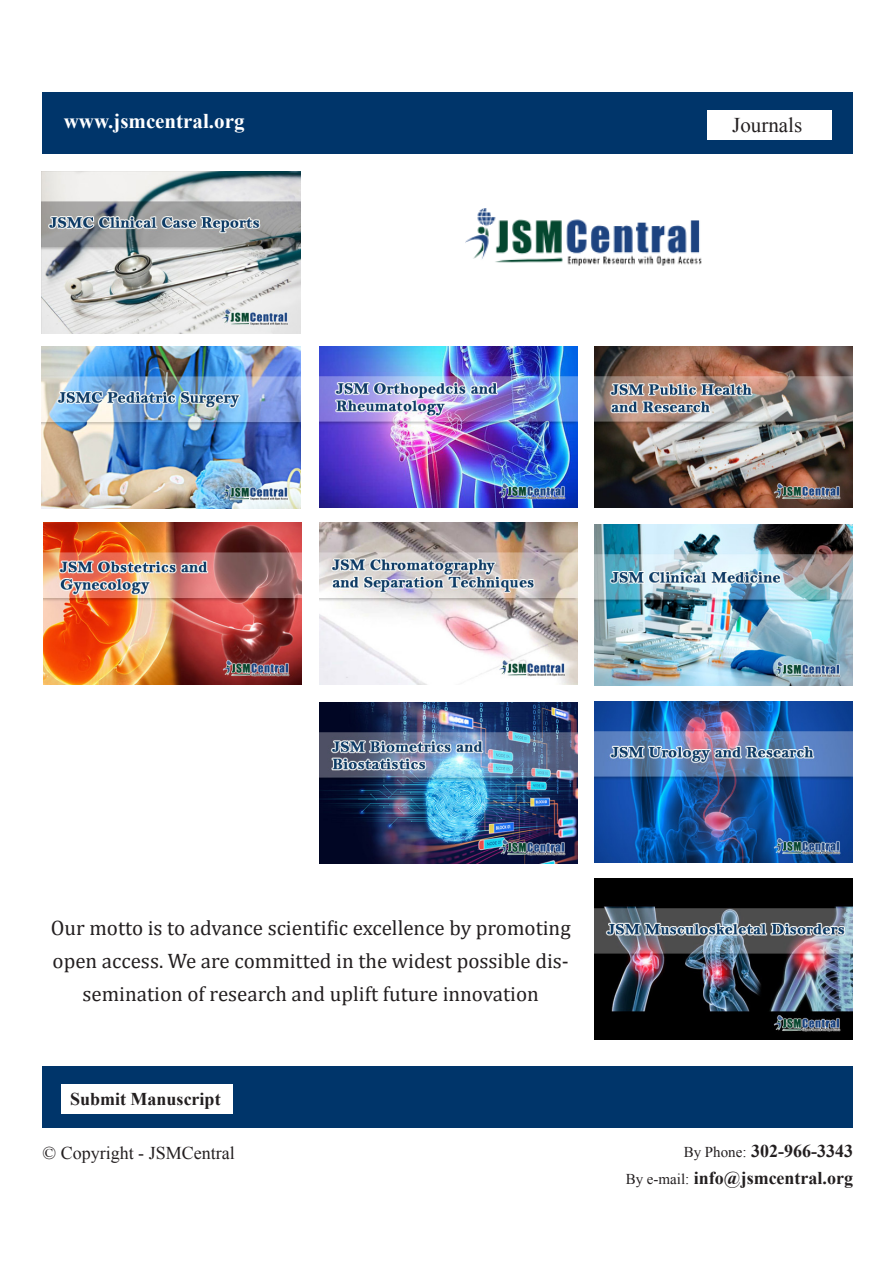
<style>
.page{position:relative;width:893px;height:1263px;background:#fff}
.page>*{position:absolute;margin:0;border:0;box-sizing:border-box;transform-origin:0 0}
.t1{font:21px/33px "Cambria";color:#231f20;text-align:center}
.t2{font:700 21px "Times New Roman";color:#fff}
.t3{font:21px "Times New Roman";color:#231f20}
.t4{font:700 18px "Times New Roman";color:#231f20}
.t5{font:18px "Times New Roman";color:#231f20}
.s1{font-weight:400;font-size:15px}
</style>
<div class="page">
<img style="left:466px;top:208px;width:236px;height:58px">
<img style="left:320px;top:702px;width:257px;height:161px">
<img style="left:44px;top:523px;width:258px;height:161px">
<img style="left:594px;top:524px;width:258px;height:161px">
<img style="left:594px;top:701px;width:258px;height:161px">
<img style="left:594px;top:878px;width:258px;height:161px">
<img style="left:594px;top:346px;width:258px;height:162px">
<div style="left:42px;top:1067px;width:810px;height:61px;background:#00356a"></div>
<div style="left:61px;top:1084px;width:171px;height:29px;background:#fff"></div>
<div style="left:42px;top:92px;width:810px;height:62px;background:#00356a"></div>
<div style="left:707px;top:110px;width:124px;height:29px;background:#fff"></div>
<img style="left:42px;top:172px;width:258px;height:162px">
<img style="left:41px;top:346px;width:259px;height:162px">
<img style="left:320px;top:346px;width:257px;height:162px">
<img style="left:320px;top:523px;width:257px;height:161px">
<p class="t2" style="left:64px;top:107px;width:182px">www.jsmcentral.org</p>
<p class="t3" style="left:732px;top:111px;width:71px">Journals</p>
<p class="t1" style="left:51px;top:911px;width:521px">Our motto is to advance scientific excellence by promoting open access. We are committed in the widest possible dis&shy;semination of research and uplift future innovation</p>
<p class="t4" style="left:70px;top:1087px;width:152px">Submit Manuscript</p>
<p class="t5" style="left:43px;top:1141px;width:194px">© Copyright - JSMCentral</p>
<p class="t4" style="left:684px;top:1138px;width:171px"><span class="s1">By Phone:</span> 302-966-3343</p>
<p class="t4" style="left:626px;top:1165px;width:229px"><span class="s1">By e-mail:</span> info@jsmcentral.org</p>
</div>
